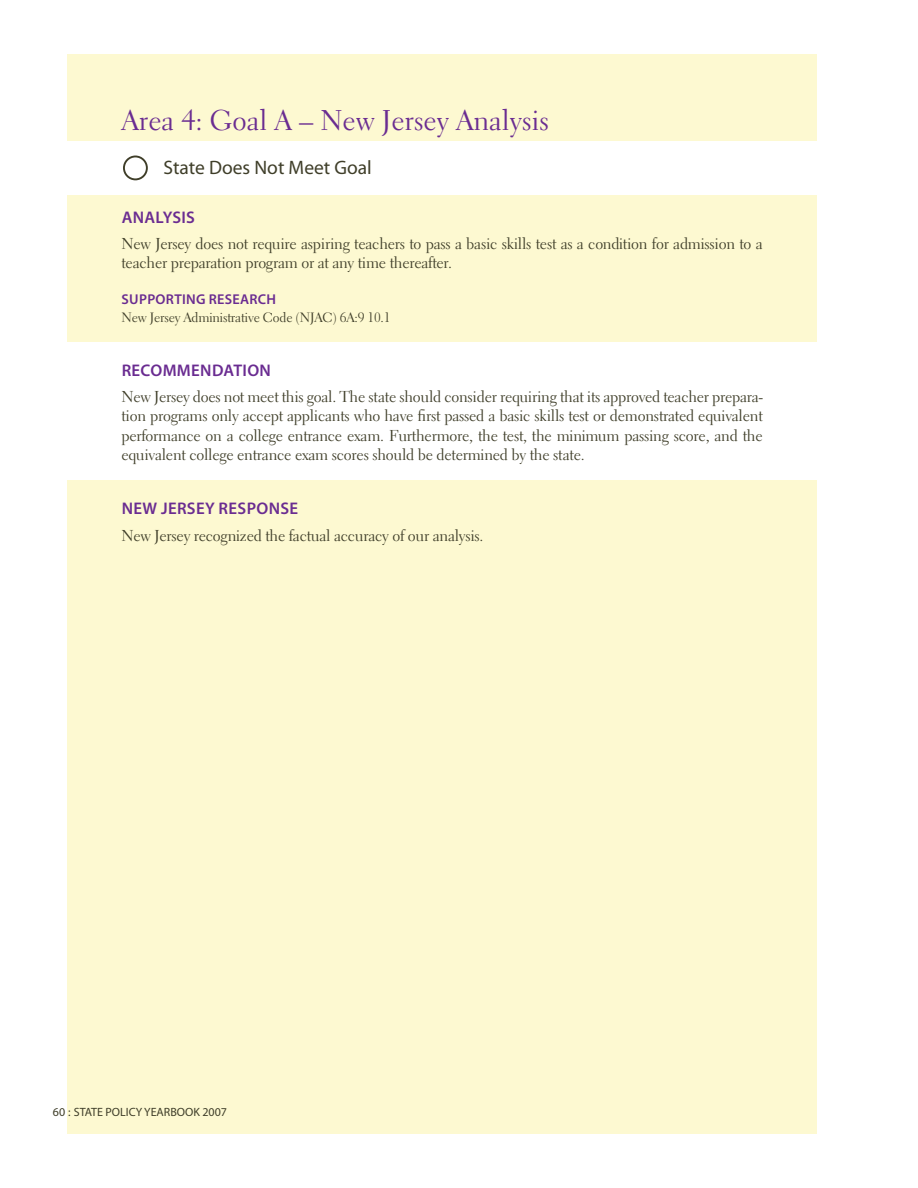
<style>
.page{position:relative;width:918px;height:1188px;background:#fff}
.page>*{position:absolute;margin:0;border:0;box-sizing:border-box;transform-origin:0 0}
.t1{font:28.5px "Electra LH";color:#6a2c91}
.t2{font:19.5px "Myriad Pro";color:#3f3e29}
.t3{font:600 16.8px "Myriad Pro";letter-spacing:.02em;color:#6a2c91}
.t4{font:15.75px/19.5px "Electra LH";letter-spacing:-.015em;color:#3f3e29}
.t5{font:600 14.25px "Myriad Pro";letter-spacing:.02em;color:#6a2c91}
.t6{font:13.5px "Electra LH";letter-spacing:-.015em;color:#3f3e29}
.t7{font:12px "Myriad";color:#3f3e29}
</style>
<div class="page">
<div style="left:68px;top:54px;width:749px;height:1080px;background:#fdf9d1"></div>
<div style="left:6px;top:141px;width:904px;height:53px;background:#fff"></div>
<div style="left:37px;top:343px;width:811px;height:137px;background:#fff"></div>
<div style="left:123px;top:156px;width:25px;height:24px;border:3px solid #3f3e29;border-radius:50%"></div>
<div style="left:125px;top:157px;width:21px;height:21px;background:#fff;border-radius:50%"></div>
<h1 class="t1" style="left:122px;top:103px;width:429px">Area 4: Goal A – New Jersey Analysis</h1>
<p class="t2" style="left:163px;top:156px;width:210px">State Does Not Meet Goal</p>
<p class="t3" style="left:122px;top:206px;width:73px">ANALYSIS</p>
<p class="t4" style="left:122px;top:234px;width:643px">New Jersey does not require aspiring teachers to pass a basic skills test as a condition for admission to a teacher preparation program or at any time thereafter.</p>
<p class="t5" style="left:122px;top:291px;width:156px">SUPPORTING RESEARCH</p>
<p class="t6" style="left:122px;top:309px;width:271px">New Jersey Administrative Code (NJAC) 6A:9 10.1</p>
<p class="t3" style="left:122px;top:359px;width:148px">RECOMMENDATION</p>
<p class="t4" style="left:122px;top:387px;width:643px;text-align:justify">New Jersey does not meet this goal. The state should consider requiring that its approved teacher prepara&shy;tion programs only accept applicants who have first passed a basic skills test or demonstrated equivalent performance on a college entrance exam. Furthermore, the test, the minimum passing score, and the equivalent college entrance exam scores should be determined by the state.</p>
<p class="t3" style="left:122px;top:498px;width:178px">NEW JERSEY RESPONSE</p>
<p class="t4" style="left:122px;top:526px;width:364px">New Jersey recognized the factual accuracy of our analysis.</p>
<p class="t7" style="left:53px;top:1106px;width:176px">60 : STATE POLICY YEARBOOK 2007</p>
</div>
